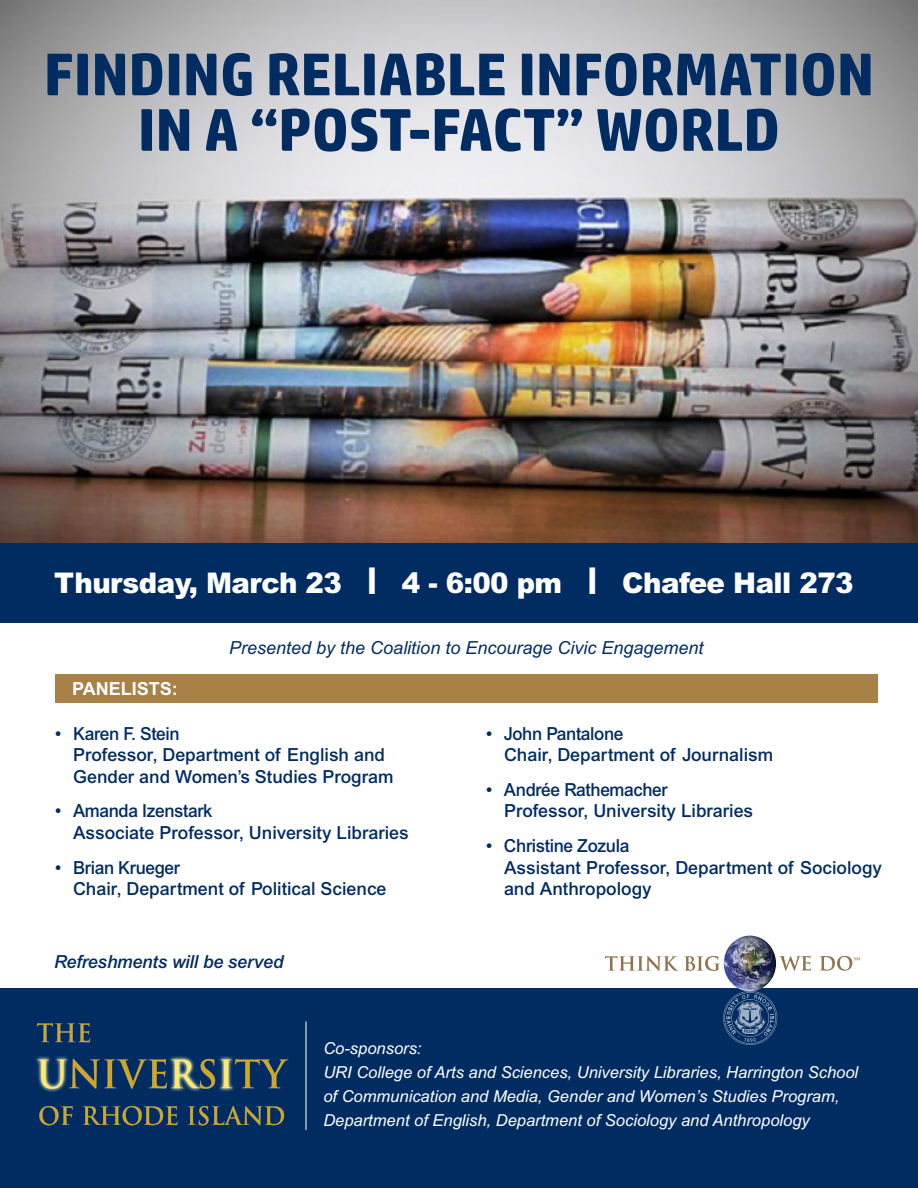
<style>
.page{position:relative;width:918px;height:1188px;background:#fff}
.page>*{position:absolute;margin:0;border:0;box-sizing:border-box;transform-origin:0 0}
.t1{font:700 60px "HP Simplified W02";color:#002c62}
.t2{font:900 28.5px "Arial MT Std";letter-spacing:-.02em;color:#fff}
.t3{font:500 18px/21.6px "Arial MT Std";color:#002c62}
.t4{font:500 18px "Arial MT Std";letter-spacing:-.02em;color:#002c62}
.t5{font:italic 18px "Arial MT Std";color:#002c62}
.t6{font:italic 500 18px "Arial MT Std";letter-spacing:-.01em;color:#002c62}
.t7{font:700 18px "Arial MT Std";color:#fff}
.t8{font:italic 16.5px/24px "Arial MT Std";color:#fff}
.s1{font-size:37.05px}
</style>
<div class="page">
<img style="left:0;top:0;width:918px;height:544px">
<div style="left:0;top:988px;width:918px;height:200px;background:#002c62"></div>
<div style="left:0;top:544px;width:918px;height:79px;background:#002c62"></div>
<img style="left:36px;top:1023px;width:253px;height:103px">
<svg style="left:605px;top:956px;width:115px;height:15px"></svg>
<svg style="left:780px;top:956px;width:31px;height:15px"></svg>
<svg style="left:820px;top:956px;width:40px;height:15px"></svg>
<img style="left:724px;top:936px;width:52px;height:55px">
<svg style="left:723px;top:991px;width:54px;height:54px"></svg>
<hr style="left:306px;top:1022px;width:1px;height:108px;background:#fff">
<div style="left:55px;top:674px;width:823px;height:28px;background:#a78146"></div>
<p class="t1" style="left:44px;top:35px;width:832px">FINDING RELIABLE INFORMATION</p>
<p class="t1" style="left:138px;top:91px;width:644px">IN A “POST-FACT” WORLD</p>
<p class="t2" style="left:54px;top:565px;width:801px">Thursday, March 23 <span class="s1">l</span> 4 - 6:00 pm <span class="s1">l</span> Chafee Hall 273</p>
<p class="t5" style="left:229px;top:637px;width:476px">Presented by the Coalition to Encourage Civic Engagement</p>
<p class="t7" style="left:72px;top:678px;width:107px">PANELISTS:</p>
<p class="t4" style="left:55px;top:723px;width:126px">• Karen F. Stein</p>
<p class="t3" style="left:73px;top:744px;width:322px">Professor, Department of English and<br>Gender and Women’s Studies Program</p>
<p class="t4" style="left:55px;top:801px;width:159px">• Amanda Izenstark</p>
<p class="t3" style="left:73px;top:822px;width:337px">Associate Professor, University Libraries</p>
<p class="t4" style="left:55px;top:857px;width:126px">• Brian Krueger</p>
<p class="t3" style="left:73px;top:878px;width:315px">Chair, Department of Political Science</p>
<p class="t6" style="left:54px;top:951px;width:231px">Refreshments will be served</p>
<p class="t4" style="left:486px;top:723px;width:139px">• John Pantalone</p>
<p class="t3" style="left:504px;top:744px;width:271px">Chair, Department of Journalism</p>
<p class="t4" style="left:486px;top:779px;width:183px">• Andrée Rathemacher</p>
<p class="t3" style="left:504px;top:800px;width:251px">Professor, University Libraries</p>
<p class="t4" style="left:486px;top:835px;width:145px">• Christine Zozula</p>
<p class="t3" style="left:504px;top:856px;width:380px">Assistant Professor, Department of Sociology</p>
<p class="t3" style="left:504px;top:878px;width:149px">and Anthropology</p>
<p class="t8" style="left:323px;top:1036px;width:100px">Co-sponsors:</p>
<p class="t8" style="left:323px;top:1060px;width:536px">URI College of Arts and Sciences, University Libraries, Harrington School of Communication and Media, Gender and Women’s Studies Program,<br>Department of English, Department of Sociology and Anthropology</p>
</div>
